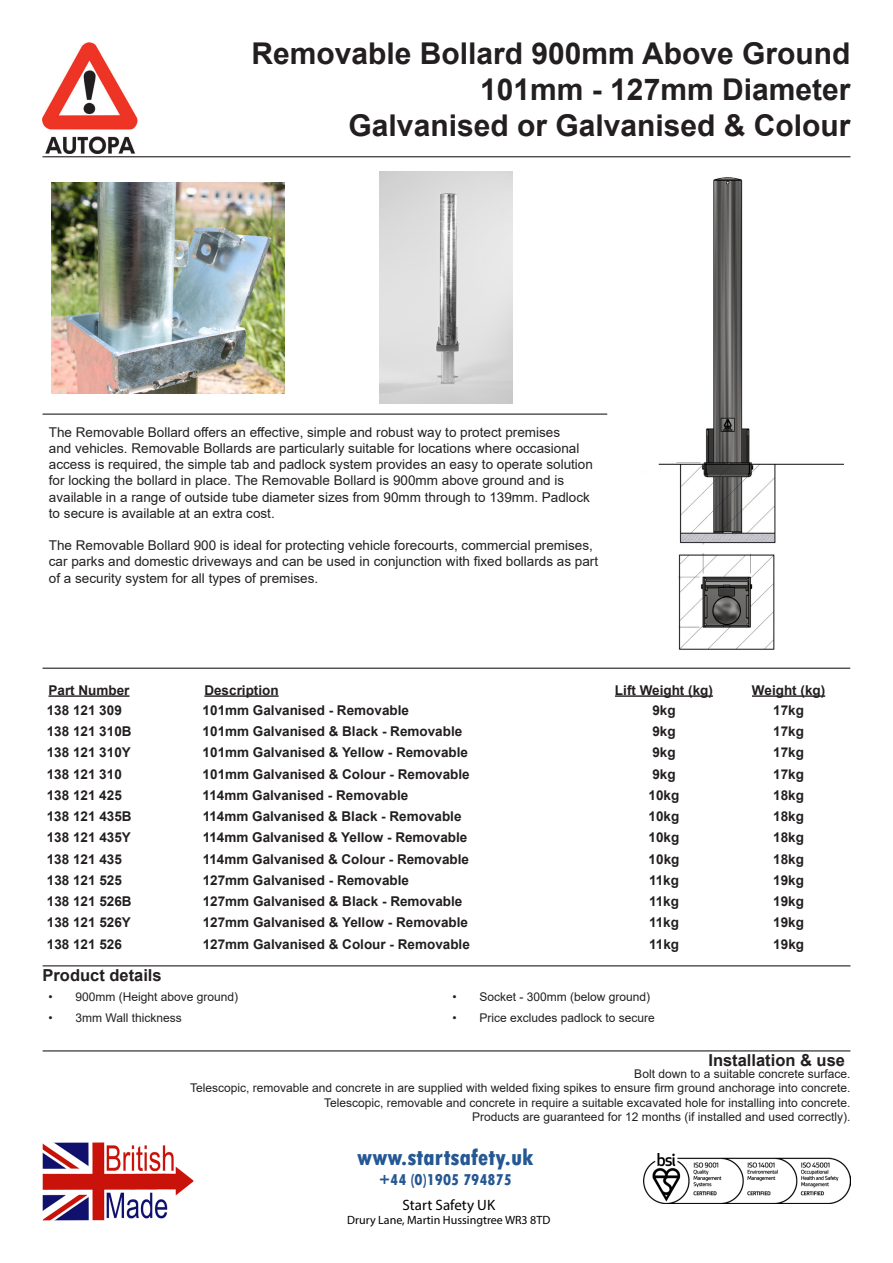
<style>
.page{position:relative;width:893px;height:1263px;background:#fff}
.page>*{position:absolute;margin:0;border:0;box-sizing:border-box;transform-origin:0 0}
.t1{font:700 30px/36px "Arial";color:#231f20;text-align:right}
.t2{font:800 condensed 24px "Tw Cen";color:#255793}
.t3{font:700 21px "Arial";color:#46549a}
.t4{font:700 16.5px "Arial";color:#231f20}
.t5{font:800 condensed 16.5px "Tw Cen";color:#255793}
.t6{font:15px "Myriad Pro";color:#000}
.t7{font:700 14.25px "Arial";color:#46549a}
.t8{font:700 13.5px "Arial";color:#231f20}
.t9{font:13.5px/16.2px "Arial";color:#231f20}
.t10{font:12px/14.4px "Arial";color:#231f20;text-align:right}
.t11{font:12px "Myriad Pro";color:#000}
.t12{font:12px "Arial";color:#000}
</style>
<div class="page">
<img style="left:644px;top:1154px;width:206px;height:49px">
<img style="left:43px;top:1142px;width:150px;height:78px">
<img style="left:658px;top:177px;width:186px;height:473px">
<img style="left:42px;top:43px;width:95px;height:110px">
<hr style="left:43px;top:156px;width:807px;height:1px;background:#231f20">
<hr style="left:43px;top:414px;width:564px;height:1px;background:#231f20">
<img style="left:51px;top:183px;width:234px;height:210px">
<img style="left:380px;top:171px;width:133px;height:233px">
<hr style="left:49px;top:695px;width:81px;height:2px;background:#231f20">
<hr style="left:204px;top:695px;width:75px;height:2px;background:#231f20">
<hr style="left:615px;top:695px;width:98px;height:2px;background:#231f20">
<hr style="left:752px;top:695px;width:73px;height:2px;background:#231f20">
<hr style="left:43px;top:668px;width:807px;height:1px;background:#231f20">
<hr style="left:43px;top:965px;width:807px;height:1px;background:#231f20">
<hr style="left:43px;top:1050px;width:807px;height:1px;background:#231f20">
<h1 class="t1" style="left:251px;top:36px;width:601px">Removable Bollard 900mm Above Ground<br>101mm - 127mm Diameter<br>Galvanised or Galvanised &amp; Colour</h1>
<p class="t9" style="left:49px;top:424px;width:546px">The Removable Bollard offers an effective, simple and robust way to protect premises<br>and vehicles. Removable Bollards are particularly suitable for locations where occasional access is required, the simple tab and padlock system provides an easy to operate solution for locking the bollard in place. The Removable Bollard is 900mm above ground and is available in a range of outside tube diameter sizes from 90mm through to 139mm. Padlock to secure is available at an extra cost.</p>
<p class="t9" style="left:49px;top:537px;width:551px">The Removable Bollard 900 is ideal for protecting vehicle forecourts, commercial premises, car parks and domestic driveways and can be used in conjunction with fixed bollards as part of a security system for all types of premises.</p>
<p class="t8" style="left:49px;top:680px;width:83px">Part Number</p>
<p class="t8" style="left:204px;top:680px;width:76px">Description</p>
<p class="t8" style="left:615px;top:680px;width:99px">Lift Weight (kg)</p>
<p class="t8" style="left:752px;top:680px;width:75px">Weight (kg)</p>
<p class="t8" style="left:47px;top:700px;width:77px">138 121 309</p>
<p class="t8" style="left:203px;top:700px;width:208px">101mm Galvanised - Removable</p>
<p class="t8" style="left:652px;top:700px;width:25px">9kg</p>
<p class="t8" style="left:773px;top:700px;width:32px">17kg</p>
<p class="t8" style="left:47px;top:722px;width:86px">138 121 310B</p>
<p class="t8" style="left:203px;top:722px;width:261px">101mm Galvanised &amp; Black - Removable</p>
<p class="t8" style="left:652px;top:722px;width:25px">9kg</p>
<p class="t8" style="left:773px;top:722px;width:32px">17kg</p>
<p class="t8" style="left:47px;top:743px;width:86px">138 121 310Y</p>
<p class="t8" style="left:203px;top:743px;width:267px">101mm Galvanised &amp; Yellow - Removable</p>
<p class="t8" style="left:652px;top:743px;width:25px">9kg</p>
<p class="t8" style="left:773px;top:743px;width:32px">17kg</p>
<p class="t8" style="left:47px;top:764px;width:77px">138 121 310</p>
<p class="t8" style="left:203px;top:764px;width:269px">101mm Galvanised &amp; Colour - Removable</p>
<p class="t8" style="left:652px;top:764px;width:25px">9kg</p>
<p class="t8" style="left:773px;top:764px;width:32px">17kg</p>
<p class="t8" style="left:47px;top:785px;width:77px">138 121 425</p>
<p class="t8" style="left:203px;top:785px;width:207px">114mm Galvanised - Removable</p>
<p class="t8" style="left:649px;top:785px;width:32px">10kg</p>
<p class="t8" style="left:773px;top:785px;width:32px">18kg</p>
<p class="t8" style="left:47px;top:807px;width:86px">138 121 435B</p>
<p class="t8" style="left:203px;top:807px;width:260px">114mm Galvanised &amp; Black - Removable</p>
<p class="t8" style="left:649px;top:807px;width:32px">10kg</p>
<p class="t8" style="left:773px;top:807px;width:32px">18kg</p>
<p class="t8" style="left:47px;top:828px;width:86px">138 121 435Y</p>
<p class="t8" style="left:203px;top:828px;width:266px">114mm Galvanised &amp; Yellow - Removable</p>
<p class="t8" style="left:649px;top:828px;width:32px">10kg</p>
<p class="t8" style="left:773px;top:828px;width:32px">18kg</p>
<p class="t8" style="left:47px;top:849px;width:77px">138 121 435</p>
<p class="t8" style="left:203px;top:849px;width:268px">114mm Galvanised &amp; Colour - Removable</p>
<p class="t8" style="left:649px;top:849px;width:32px">10kg</p>
<p class="t8" style="left:773px;top:849px;width:32px">18kg</p>
<p class="t8" style="left:47px;top:870px;width:77px">138 121 525</p>
<p class="t8" style="left:203px;top:870px;width:208px">127mm Galvanised - Removable</p>
<p class="t8" style="left:649px;top:870px;width:32px">11kg</p>
<p class="t8" style="left:773px;top:870px;width:32px">19kg</p>
<p class="t8" style="left:47px;top:892px;width:86px">138 121 526B</p>
<p class="t8" style="left:203px;top:892px;width:261px">127mm Galvanised &amp; Black - Removable</p>
<p class="t8" style="left:649px;top:892px;width:32px">11kg</p>
<p class="t8" style="left:773px;top:892px;width:32px">19kg</p>
<p class="t8" style="left:47px;top:913px;width:86px">138 121 526Y</p>
<p class="t8" style="left:203px;top:913px;width:267px">127mm Galvanised &amp; Yellow - Removable</p>
<p class="t8" style="left:649px;top:913px;width:32px">11kg</p>
<p class="t8" style="left:773px;top:913px;width:32px">19kg</p>
<p class="t8" style="left:47px;top:934px;width:77px">138 121 526</p>
<p class="t8" style="left:203px;top:934px;width:269px">127mm Galvanised &amp; Colour - Removable</p>
<p class="t8" style="left:649px;top:934px;width:32px">11kg</p>
<p class="t8" style="left:773px;top:934px;width:32px">19kg</p>
<p class="t4" style="left:43px;top:963px;width:121px">Product details</p>
<p class="t10" style="left:49px;top:990px;width:191px">• 900mm (Height above ground)</p>
<p class="t10" style="left:452px;top:990px;width:199px">• Socket - 300mm (below ground)</p>
<p class="t10" style="left:49px;top:1010px;width:135px">• 3mm Wall thickness</p>
<p class="t10" style="left:452px;top:1010px;width:204px">• Price excludes padlock to secure</p>
<p class="t4" style="left:708px;top:1048px;width:138px">Installation &amp; use</p>
<p class="t10" style="left:190px;top:1066px;width:662px">Bolt down to a suitable concrete surface.<br>Telescopic, removable and concrete in are supplied with welded fixing spikes to ensure firm ground anchorage into concrete.<br>Telescopic, removable and concrete in require a suitable excavated hole for installing into concrete.<br>Products are guaranteed for 12 months (if installed and used correctly).</p>
<h3 class="t3" style="left:355px;top:1135px;width:185px">www.autopa.co.uk</h3>
<p class="t7" style="left:382px;top:1159px;width:130px">+44 (0)1788 550556</p>
<p class="t12" style="left:402px;top:1190px;width:91px">AUTOPA Limited</p>
<h2 class="t2" style="left:357px;top:1143px;width:178px">www.startsafety.uk</h2>
<p class="t5" style="left:379px;top:1170px;width:134px">+44 (0)1905 794875</p>
<p class="t6" style="left:403px;top:1195px;width:94px">Start Safety UK</p>
<p class="t11" style="left:347px;top:1212px;width:205px">Drury Lane, Martin Hussingtree WR3 8TD</p>
</div>
